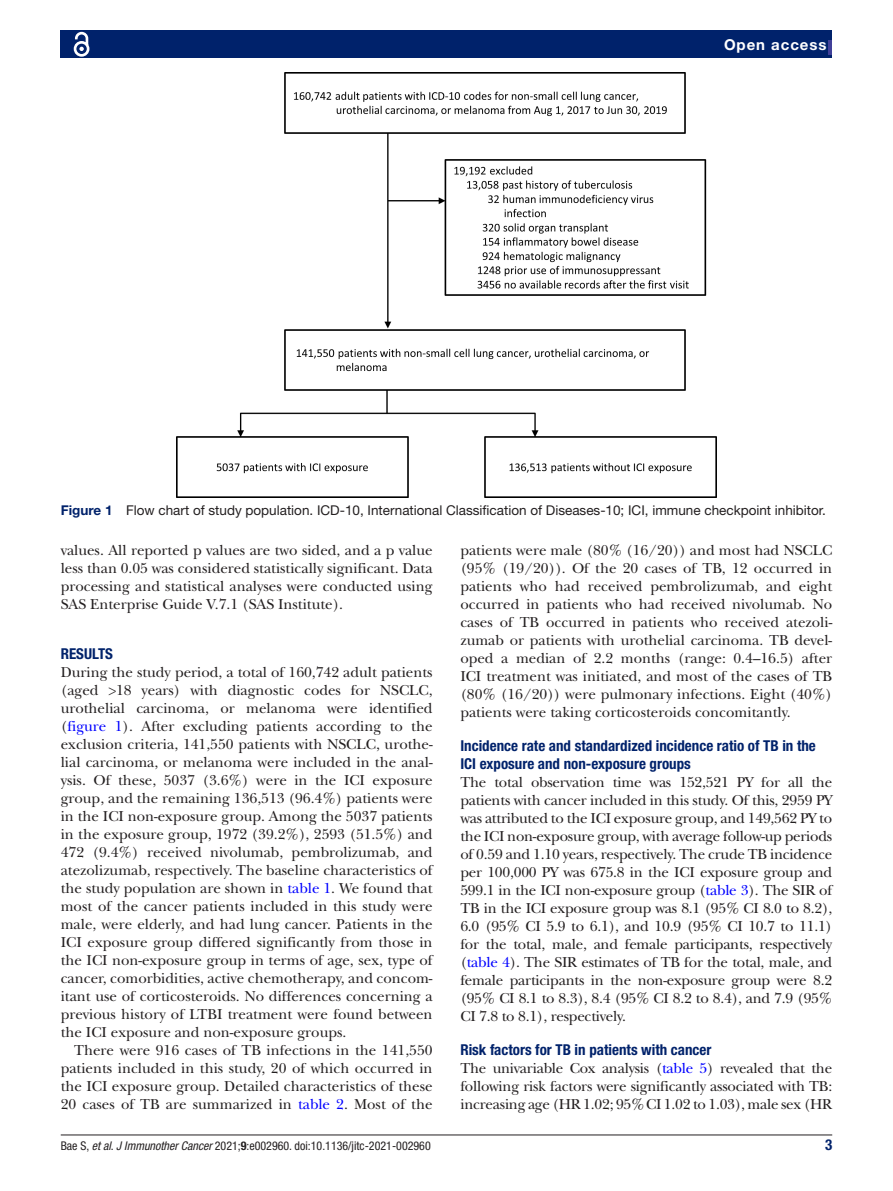
<style>
.page{position:relative;width:893px;height:1191px;background:#fff}
.page>*{position:absolute;margin:0;border:0;box-sizing:border-box;transform-origin:0 0}
.t1{font:15px/18px "New Baskerville";color:#231f20;text-align:justify}
.t2{font:700 condensed 15px/18px "Helvetica Neue LT Std";color:#00226b}
.t3{font:700 15px "Helvetica Neue LT Std";letter-spacing:.065em;color:#fff}
.t4{font:13.5px "Helvetica Neue LT Std";color:#231f20}
.t5{font:condensed 12px "Helvetica Neue LT Std";color:#231f20}
.s1{font-weight:700;color:#00226b}
.s2{color:#00f}
.s3{font-style:italic}
.s4{font-weight:700}
</style>
<div class="page">
<hr style="left:61px;top:1134px;width:771px;height:1px;background:#231f20">
<div style="left:61px;top:31px;width:771px;height:27px;background:#00226b"></div>
<hr style="left:828px;top:40px;width:4px;height:15px;background:#414099">
<svg style="left:73px;top:31px;width:17px;height:26px"></svg>
<img style="left:176px;top:73px;width:540px;height:424px">
<p class="t3" style="left:724px;top:35px;width:104px">Open access</p>
<p class="t4" style="left:61px;top:502px;width:767px"><span class="s1">Figure 1</span> Flow chart of study population. ICD-10, International Classification of Diseases-10; ICI, immune checkpoint inhibitor.</p>
<p class="t1" style="left:61px;top:541px;width:373px">values. All reported p values are two sided, and a p value less than 0.05 was considered statistically significant. Data processing and statistical analyses were conducted using SAS Enterprise Guide V.7.1 (SAS Institute).</p>
<p class="t2" style="left:61px;top:644px;width:54px">RESULTS</p>
<p class="t1" style="left:61px;top:663px;width:373px">During the study period, a total of 160,742 adult patients (aged &gt;18 years) with diagnostic codes for NSCLC, urothelial carcinoma, or melanoma were identified (<span class="s2">figure 1</span>). After excluding patients according to the exclusion criteria, 141,550 patients with NSCLC, urothe&shy;lial carcinoma, or melanoma were included in the anal&shy;ysis. Of these, 5037 (3.6%) were in the ICI exposure group, and the remaining 136,513 (96.4%) patients were in the ICI non-exposure group. Among the 5037 patients in the exposure group, 1972 (39.2%), 2593 (51.5%) and 472 (9.4%) received nivolumab, pembrolizumab, and atezolizumab, respectively. The baseline characteristics of the study population are shown in <span class="s2">table 1</span>. We found that most of the cancer patients included in this study were male, were elderly, and had lung cancer. Patients in the ICI exposure group differed significantly from those in the ICI non-exposure group in terms of age, sex, type of cancer, comorbidities, active chemotherapy, and concom&shy;itant use of corticosteroids. No differences concerning a previous history of LTBI treatment were found between the ICI exposure and non-exposure groups.</p>
<p class="t1" style="left:61px;top:1041px;width:373px;text-indent:14px">There were 916 cases of TB infections in the 141,550 patients included in this study, 20 of which occurred in the ICI exposure group. Detailed characteristics of these 20 cases of TB are summarized in <span class="s2">table 2</span>. Most of the</p>
<p class="t1" style="left:460px;top:541px;width:373px">patients were male (80% (16/20)) and most had NSCLC (95% (19/20)). Of the 20 cases of TB, 12 occurred in patients who had received pembrolizumab, and eight occurred in patients who had received nivolumab. No cases of TB occurred in patients who received atezoli&shy;zumab or patients with urothelial carcinoma. TB devel&shy;oped a median of 2.2 months (range: 0.4–16.5) after ICI treatment was initiated, and most of the cases of TB (80% (16/20)) were pulmonary infections. Eight (40%) patients were taking corticosteroids concomitantly.</p>
<p class="t2" style="left:460px;top:736px;width:357px">Incidence rate and standardized incidence ratio of TB in the<br>ICI exposure and non-exposure groups</p>
<p class="t1" style="left:460px;top:773px;width:373px">The total observation time was 152,521 PY for all the patients with cancer included in this study. Of this, 2959 PY was attributed to the ICI exposure group, and 149,562 PY to the ICI non-exposure group, with average follow-up periods of 0.59 and 1.10 years, respectively. The crude TB incidence per 100,000 PY was 675.8 in the ICI exposure group and 599.1 in the ICI non-exposure group (<span class="s2">table 3</span>). The SIR of TB in the ICI exposure group was 8.1 (95% CI 8.0 to 8.2), 6.0 (95% CI 5.9 to 6.1), and 10.9 (95% CI 10.7 to 11.1) for the total, male, and female participants, respectively (<span class="s2">table 4</span>). The SIR estimates of TB for the total, male, and female participants in the non-exposure group were 8.2 (95% CI 8.1 to 8.3), 8.4 (95% CI 8.2 to 8.4), and 7.9 (95% CI 7.8 to 8.1), respectively.</p>
<p class="t2" style="left:460px;top:1040px;width:253px">Risk factors for TB in patients with cancer</p>
<p class="t1" style="left:460px;top:1059px;width:373px">The univariable Cox analysis (<span class="s2">table 5</span>) revealed that the following risk factors were significantly associated with TB: increasing age (HR 1.02; 95%CI 1.02 to 1.03), male sex (HR</p>
<p class="t5" style="left:61px;top:1138px;width:372px">Bae S, <span class="s3">et al</span>. <span class="s3">J Immunother Cancer</span> 2021;<span class="s4">9</span>:e002960. doi:10.1136/jitc-2021-002960</p>
<p class="t2" style="left:825px;top:1135px;width:9px">3</p>
</div>
